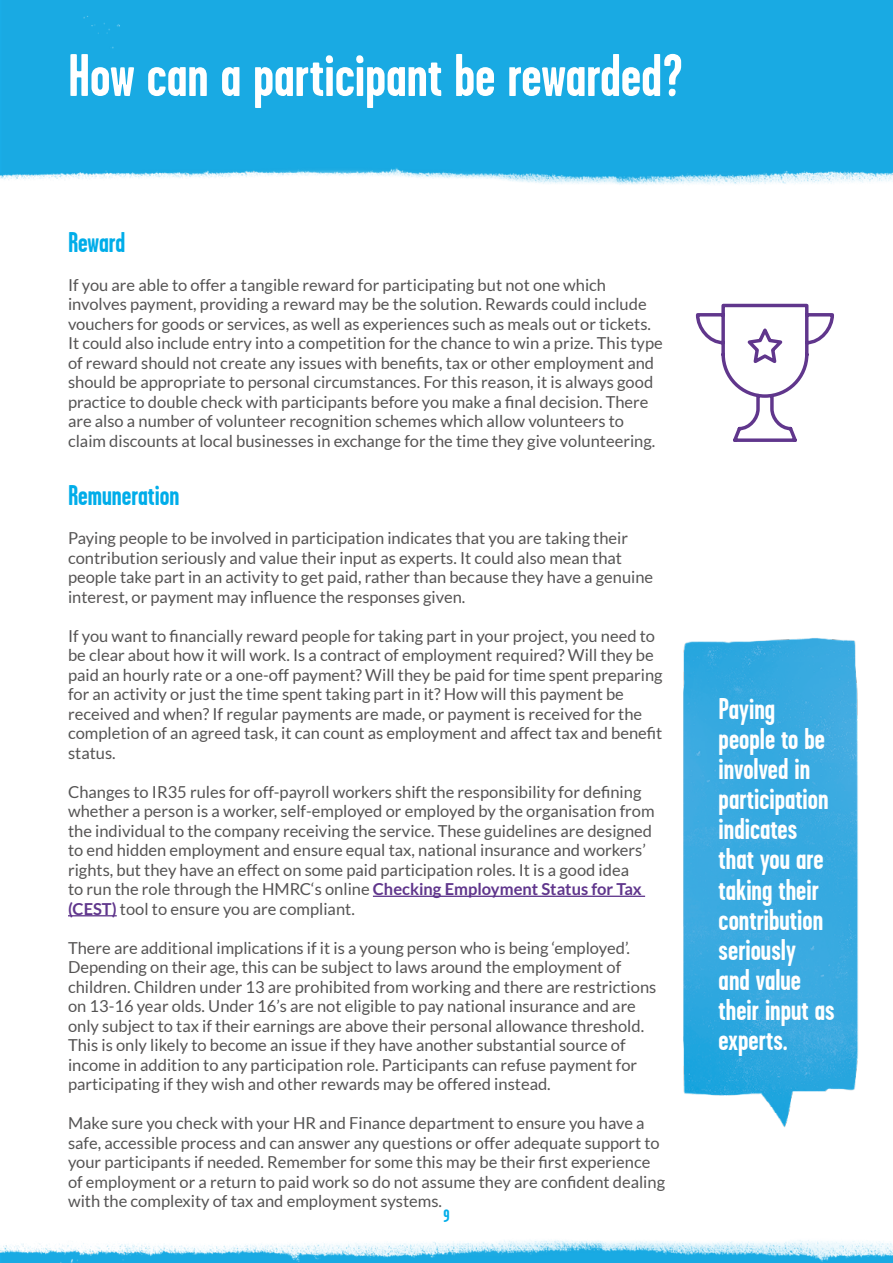
<style>
.page{position:relative;width:893px;height:1263px;background:#fff}
.page>*{position:absolute;margin:0;border:0;box-sizing:border-box;transform-origin:0 0}
.t1{font:700 60px "Garage Gothic";color:#fff}
.t2{font:700 30px/30px "Garage Gothic";color:#fff}
.t3{font:700 28.5px "Garage Gothic";color:#00ade9}
.t4{font:700 18px "Garage Gothic";color:#00ade9}
.t5{font:16.5px/19.5px "Lato";color:#555454}
.s1{font-weight:700;color:#60368c}
</style>
<div class="page">
<div style="left:0;top:0;width:893px;height:185px;background:#19aae3"></div>
<hr style="left:373px;top:896px;width:272px;height:1px;background:#60368c">
<hr style="left:68px;top:915px;width:49px;height:1px;background:#60368c">
<img style="left:683px;top:638px;width:175px;height:490px">
<svg style="left:696px;top:304px;width:138px;height:138px"></svg>
<img style="left:0;top:1240px;width:893px;height:23px">
<h1 class="t1" style="left:68px;top:43px;width:616px">How can a participant be rewarded?</h1>
<h3 class="t3" style="left:68px;top:227px;width:59px">Reward</h3>
<p class="t5" style="left:68px;top:275px;width:596px">If you are able to offer a tangible reward for participating but not one which involves payment, providing a reward may be the solution. Rewards could include vouchers for goods or services, as well as experiences such as meals out or tickets.<br>It could also include entry into a competition for the chance to win a prize. This type of reward should not create any issues with benefits, tax or other employment and should be appropriate to personal circumstances. For this reason, it is always good practice to double check with participants before you make a final decision. There are also a number of volunteer recognition schemes which allow volunteers to claim discounts at local businesses in exchange for the time they give volunteering.</p>
<h3 class="t3" style="left:68px;top:480px;width:113px">Remuneration</h3>
<p class="t5" style="left:68px;top:528px;width:587px">Paying people to be involved in participation indicates that you are taking their contribution seriously and value their input as experts. It could also mean that people take part in an activity to get paid, rather than because they have a genuine interest, or payment may influence the responses given.</p>
<p class="t5" style="left:68px;top:626px;width:596px">If you want to financially reward people for taking part in your project, you need to be clear about how it will work. Is a contract of employment required? Will they be paid an hourly rate or a one-off payment? Will they be paid for time spent preparing for an activity or just the time spent taking part in it? How will this payment be received and when? If regular payments are made, or payment is received for the completion of an agreed task, it can count as employment and affect tax and benefit status.</p>
<p class="t5" style="left:68px;top:782px;width:588px">Changes to IR35 rules for off-payroll workers shift the responsibility for defining whether a person is a worker, self-employed or employed by the organisation from the individual to the company receiving the service. These guidelines are designed to end hidden employment and ensure equal tax, national insurance and workers’ rights, but they have an effect on some paid participation roles. It is a good idea<br>to run the role through the HMRC‘s online <span class="s1">Checking Employment Status for Tax (CEST)</span> tool to ensure you are compliant.</p>
<p class="t5" style="left:68px;top:938px;width:590px">There are additional implications if it is a young person who is being ‘employed’.<br>Depending on their age, this can be subject to laws around the employment of children. Children under 13 are prohibited from working and there are restrictions on 13-16 year olds. Under 16’s are not eligible to pay national insurance and are only subject to tax if their earnings are above their personal allowance threshold.<br>This is only likely to become an issue if they have another substantial source of income in addition to any participation role. Participants can refuse payment for participating if they wish and other rewards may be offered instead.</p>
<p class="t5" style="left:68px;top:1113px;width:599px">Make sure you check with your HR and Finance department to ensure you have a safe, accessible process and can answer any questions or offer adequate support to your participants if needed. Remember for some this may be their first experience of employment or a return to paid work so do not assume they are confident dealing with the complexity of tax and employment systems.</p>
<p class="t4" style="left:443px;top:1206px;width:8px">9</p>
<h2 class="t2" style="left:719px;top:694px;width:118px">Paying people to be involved in participation indicates that you are taking their contribution seriously<br>and value their input as experts.</h2>
</div>
